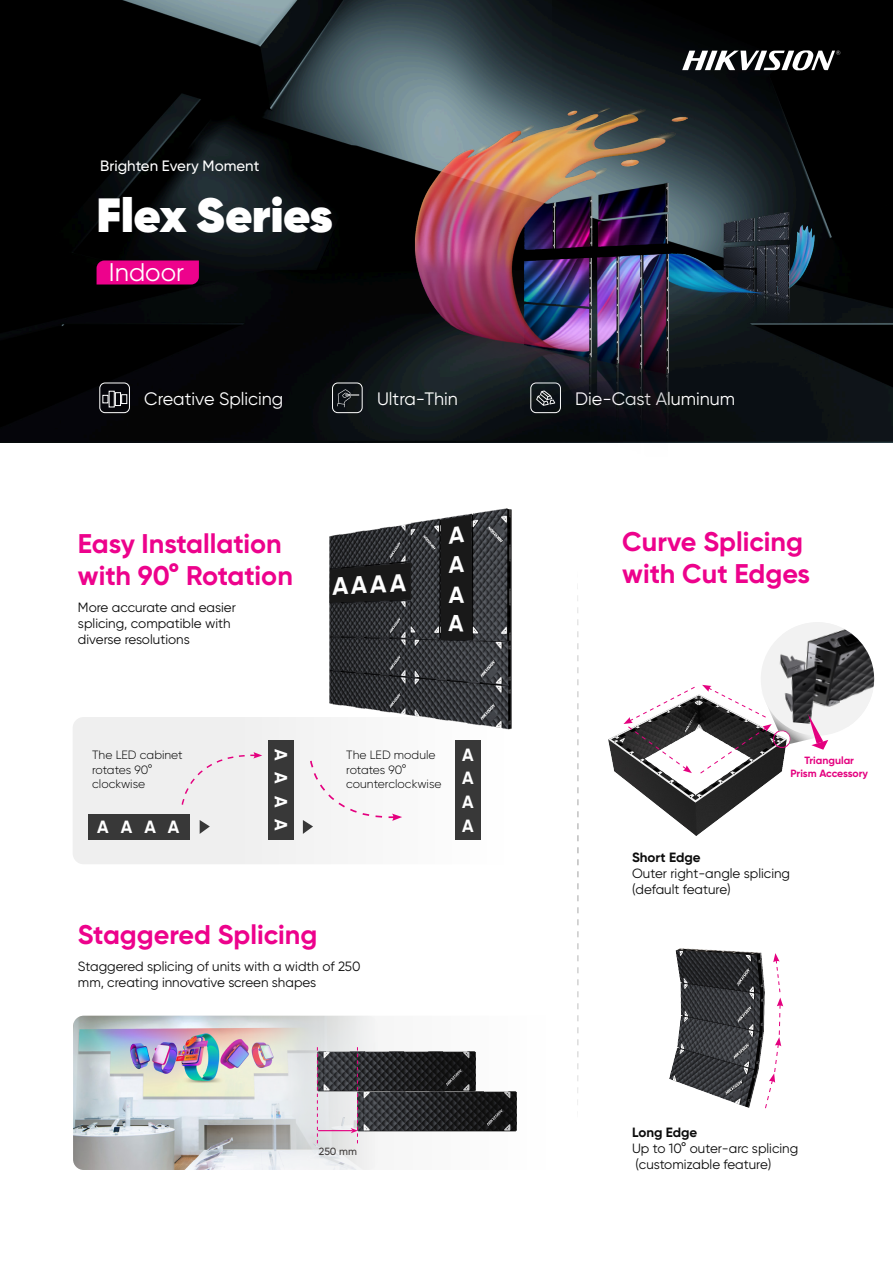
<style>
.page{position:relative;width:893px;height:1263px;background:#fff}
.page>*{position:absolute;margin:0;border:0;box-sizing:border-box;transform-origin:0 0}
.t1{font:800 48px "Gilroy";color:#fff}
.t2{font:700 27px/32.4px "Gilroy";color:#ed028c}
.t3{font:25.5px "Gilroy";color:#fff}
.t4{font:18px "Gilroy";color:#fff}
.t5{font:700 17.7px/23.5px "Gilroy";letter-spacing:.695em;color:#fff;text-align:justify}
.t6{font:500 15px "Gilroy";color:#fff}
.t7{font:13.35px/16px "Gilroy";color:#0c0c0c}
.t8{font:700 13.35px "Gilroy";color:#0c0c0c}
.t9{font:300 12px/14.4px "Gilroy";color:#000}
.t10{font:700 10.5px/12.6px "Gilroy";color:#e4007f;text-align:center}
.t11{font:500 10.5px "Gilroy";color:#3e3a39}
</style>
<div class="page">
<img style="left:0;top:0;width:552px;height:443px">
<div style="left:99px;top:383px;width:31px;height:30px;border:1px solid #fff;border-radius:5px"></div>
<div style="left:97px;top:260px;width:102px;height:24px;background:#ed028c"></div>
<div style="left:552px;top:0;width:341px;height:111px;background:#000"></div>
<img style="left:326px;top:25px;width:567px;height:418px">
<svg style="left:73px;top:717px;width:408px;height:147px"></svg>
<div style="left:89px;top:814px;width:101px;height:25px;background:#383838"></div>
<div style="left:269px;top:740px;width:25px;height:99px;background:#383838"></div>
<div style="left:455px;top:740px;width:25px;height:99px;background:#383838"></div>
<div style="left:182px;top:752px;width:80px;height:53px;background:#efefef"></div>
<svg style="left:200px;top:820px;width:10px;height:14px"></svg>
<div style="left:303px;top:761px;width:99px;height:73px;background:#f6f6f6"></div>
<img style="left:73px;top:1016px;width:305px;height:154px">
<hr style="left:318px;top:1130px;width:35px;height:1px;background:#e4007f">
<img style="left:318px;top:1051px;width:158px;height:41px">
<img style="left:358px;top:1091px;width:158px;height:41px">
<svg style="left:351px;top:1047px;width:7px;height:96px"></svg>
<svg style="left:317px;top:1047px;width:1px;height:96px"></svg>
<img style="left:329px;top:508px;width:183px;height:240px">
<img style="left:609px;top:732px;width:171px;height:103px">
<img style="left:670px;top:948px;width:95px;height:160px">
<svg style="left:765px;top:953px;width:18px;height:155px"></svg>
<div style="left:103px;top:395px;width:5px;height:8px;border:1px solid #fff"></div>
<div style="left:115px;top:392px;width:6px;height:14px;border:1px solid #fff"></div>
<div style="left:121px;top:394px;width:6px;height:10px;border:1px solid #fff"></div>
<svg style="left:337px;top:389px;width:22px;height:18px"></svg>
<svg style="left:536px;top:390px;width:19px;height:16px"></svg>
<svg style="left:623px;top:622px;width:252px;height:151px"></svg>
<svg style="left:329px;top:562px;width:82px;height:41px"></svg>
<div style="left:441px;top:515px;width:32px;height:125px;background:#191919"></div>
<p class="t6" style="left:100px;top:156px;width:161px">Brighten Every Moment</p>
<h1 class="t1" style="left:97px;top:184px;width:238px">Flex Series</h1>
<h3 class="t3" style="left:109px;top:256px;width:77px">Indoor</h3>
<h3 class="t4" style="left:144px;top:387px;width:141px">Creative Splicing</h3>
<h3 class="t4" style="left:377px;top:387px;width:82px">Ultra-Thin</h3>
<h2 class="t2" style="left:78px;top:527px;width:216px">Easy Installation with 90° Rotation</h2>
<p class="t7" style="left:78px;top:599px;width:159px">More accurate and easier splicing, compatible with diverse resolutions</p>
<h3 class="t5" style="left:293px;top:748px;width:84px;rotate:90deg">AAAA</h3>
<h3 class="t5" style="left:462px;top:743px;width:13px">A A A A</h3>
<p class="t9" style="left:92px;top:748px;width:92px">The LED cabinet rotates 90° clockwise</p>
<p class="t9" style="left:346px;top:748px;width:97px">The LED module rotates 90° counterclockwise</p>
<h3 class="t5" style="left:97px;top:815px;width:84px">AAAA</h3>
<h2 class="t2" style="left:78px;top:918px;width:241px">Staggered Splicing</h2>
<p class="t7" style="left:78px;top:958px;width:284px">Staggered splicing of units with a width of 250 mm, creating innovative screen shapes</p>
<p class="t11" style="left:319px;top:1145px;width:39px">250 mm</p>
<h3 class="t4" style="left:575px;top:387px;width:161px">Die-Cast Aluminum</h3>
<h2 class="t2" style="left:622px;top:525px;width:189px">Curve Splicing with Cut Edges</h2>
<p class="t10" style="left:790px;top:754px;width:79px">Triangular<br>Prism Accessory</p>
<p class="t8" style="left:632px;top:849px;width:70px">Short Edge</p>
<p class="t7" style="left:632px;top:865px;width:160px">Outer right-angle splicing (default feature)</p>
<p class="t8" style="left:632px;top:1124px;width:67px">Long Edge</p>
<p class="t7" style="left:632px;top:1140px;width:168px">Up to 10° outer-arc splicing (customizable feature)</p>
</div>
